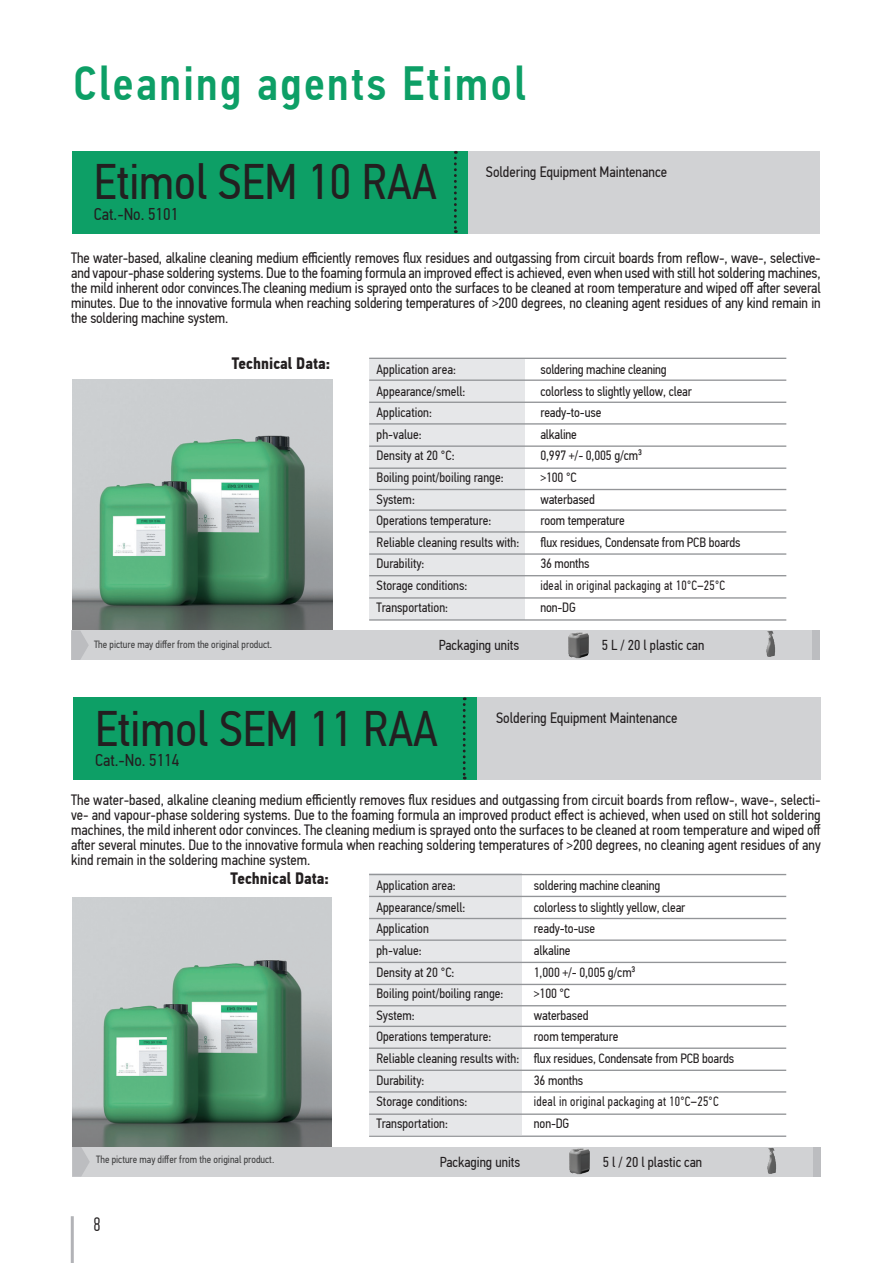
<style>
.page{position:relative;width:893px;height:1263px;background:#fff}
.page>*{position:absolute;margin:0;border:0;box-sizing:border-box;transform-origin:0 0}
.t1{font:49.8px "PF Din Text Cond Pro";color:#231f20}
.t2{font:500 48px "PF Din Text Cond Pro";letter-spacing:.05em;color:#0d9f66}
.t3{font:300 19.5px "PF Din Text Comp Pro";color:#231f20}
.t4{font:17.1px "PF Din Text Cond Pro";color:#231f20}
.t5{font:700 16.5px "PF Din Text Cond Pro";color:#231f20}
.t6{font:15px/15px "PF Din Text Cond Pro";color:#231f20;text-align:justify}
.t7{font:14.4px "PF Din Text Cond Pro";color:#231f20}
.t8{font:13.5px/21.6px "PF Din Text Cond Pro";color:#231f20}
.t9{font:10.5px "PF Din Text Cond Pro";color:#404041}
</style>
<div class="page">
<hr style="left:71px;top:1216px;width:3px;height:47px;background:#b2b3b7">
<img style="left:72px;top:897px;width:260px;height:250px">
<img style="left:73px;top:379px;width:259px;height:251px">
<div style="left:305px;top:151px;width:515px;height:82px;background:#d1d2d4"></div>
<div style="left:306px;top:697px;width:515px;height:82px;background:#d1d2d4"></div>
<div style="left:72px;top:151px;width:396px;height:82px;background:#0d9f66"></div>
<div style="left:73px;top:697px;width:403px;height:82px;background:#0d9f66"></div>
<svg style="left:454px;top:151px;width:3px;height:82px"></svg>
<svg style="left:463px;top:697px;width:3px;height:82px"></svg>
<div style="left:71px;top:630px;width:743px;height:30px;background:#d1d2d4"></div>
<svg style="left:71px;top:630px;width:18px;height:30px"></svg>
<div style="left:812px;top:630px;width:8px;height:30px;background:#bcbdc0"></div>
<img style="left:568px;top:632px;width:21px;height:27px">
<div style="left:369px;top:358px;width:156px;height:261px;background:#e6e7e9"></div>
<hr style="left:369px;top:445px;width:417px;height:2px;background:#939598">
<hr style="left:369px;top:597px;width:417px;height:2px;background:#939598">
<hr style="left:369px;top:423px;width:417px;height:2px;background:#939598">
<hr style="left:369px;top:575px;width:417px;height:1px;background:#939598">
<hr style="left:369px;top:402px;width:417px;height:1px;background:#939598">
<hr style="left:369px;top:553px;width:417px;height:2px;background:#939598">
<hr style="left:369px;top:379px;width:417px;height:2px;background:#939598">
<hr style="left:369px;top:531px;width:417px;height:2px;background:#939598">
<hr style="left:369px;top:467px;width:417px;height:2px;background:#939598">
<hr style="left:369px;top:619px;width:417px;height:2px;background:#939598">
<hr style="left:369px;top:489px;width:417px;height:1px;background:#939598">
<hr style="left:369px;top:358px;width:417px;height:1px;background:#939598">
<hr style="left:369px;top:509px;width:417px;height:2px;background:#939598">
<img style="left:766px;top:631px;width:9px;height:26px">
<div style="left:72px;top:1147px;width:743px;height:29px;background:#d1d2d4"></div>
<svg style="left:72px;top:1147px;width:18px;height:29px"></svg>
<div style="left:813px;top:1147px;width:8px;height:29px;background:#bcbdc0"></div>
<img style="left:569px;top:1148px;width:21px;height:27px">
<img style="left:767px;top:1148px;width:9px;height:26px">
<div style="left:369px;top:873px;width:152px;height:262px;background:#e6e7e9"></div>
<hr style="left:369px;top:962px;width:417px;height:1px;background:#939598">
<hr style="left:369px;top:1113px;width:417px;height:2px;background:#939598">
<hr style="left:369px;top:939px;width:417px;height:2px;background:#939598">
<hr style="left:369px;top:1091px;width:417px;height:1px;background:#939598">
<hr style="left:369px;top:918px;width:417px;height:1px;background:#939598">
<hr style="left:369px;top:1069px;width:417px;height:2px;background:#939598">
<hr style="left:369px;top:896px;width:417px;height:1px;background:#939598">
<hr style="left:369px;top:1047px;width:417px;height:2px;background:#939598">
<hr style="left:369px;top:984px;width:417px;height:1px;background:#939598">
<hr style="left:369px;top:1135px;width:417px;height:2px;background:#939598">
<hr style="left:369px;top:1005px;width:417px;height:1px;background:#939598">
<hr style="left:369px;top:874px;width:417px;height:1px;background:#939598">
<hr style="left:369px;top:1026px;width:417px;height:1px;background:#939598">
<h2 class="t2" style="left:74px;top:54px;width:454px">Cleaning agents Etimol</h2>
<h1 class="t1" style="left:94px;top:153px;width:344px">Etimol SEM 10 RAA</h1>
<p class="t4" style="left:94px;top:204px;width:86px">Cat.-No. 5101</p>
<p class="t6" style="left:486px;top:164px;width:183px">Soldering Equipment Maintenance</p>
<p class="t6" style="left:71px;top:250px;width:751px">The water-based, alkaline cleaning medium efficiently removes flux residues and outgassing from circuit boards from reflow-, wave-, selective&shy;and vapour-phase soldering systems. Due to the foaming formula an improved effect is achieved, even when used with still hot soldering machines, the mild inherent odor convinces.The cleaning medium is sprayed onto the surfaces to be cleaned at room temperature and wiped off after several minutes. Due to the innovative formula when reaching soldering temperatures of &gt;200 degrees, no cleaning agent residues of any kind remain in the soldering machine system.</p>
<p class="t5" style="left:232px;top:353px;width:100px">Technical Data:</p>
<p class="t9" style="left:94px;top:638px;width:180px">The picture may differ from the original product.</p>
<p class="t8" style="left:377px;top:358px;width:144px">Application area:<br>Appearance/smell:<br>Application:<br>ph-value:<br>Density at 20 °C:<br>Boiling point/boiling range:<br>System:<br>Operations temperature:<br>Reliable cleaning results with:<br>Durability:<br>Storage conditions:<br>Transportation:</p>
<p class="t8" style="left:540px;top:358px;width:202px">soldering machine cleaning<br>colorless to slightly yellow, clear ready-to-use<br>alkaline<br>0,997 +/- 0,005 g/cm³<br>&gt;100 °C<br>waterbased<br>room temperature<br>flux residues, Condensate from PCB boards<br>36 months<br>ideal in original packaging at 10°C–25°C non-DG</p>
<p class="t7" style="left:439px;top:636px;width:82px">Packaging units</p>
<p class="t7" style="left:602px;top:636px;width:104px">5 L / 20 l plastic can</p>
<h1 class="t1" style="left:95px;top:699px;width:344px">Etimol SEM 11 RAA</h1>
<p class="t4" style="left:95px;top:750px;width:86px">Cat.-No. 5114</p>
<p class="t6" style="left:496px;top:711px;width:183px">Soldering Equipment Maintenance</p>
<p class="t6" style="left:71px;top:792px;width:751px">The water-based, alkaline cleaning medium efficiently removes flux residues and outgassing from circuit boards from reflow-, wave-, selecti&shy;ve- and vapour-phase soldering systems. Due to the foaming formula an improved product effect is achieved, when used on still hot soldering machines, the mild inherent odor convinces. The cleaning medium is sprayed onto the surfaces to be cleaned at room temperature and wiped off after several minutes. Due to the innovative formula when reaching soldering temperatures of &gt;200 degrees, no cleaning agent residues of any kind remain in the soldering machine system.</p>
<p class="t5" style="left:230px;top:868px;width:100px">Technical Data:</p>
<p class="t9" style="left:96px;top:1153px;width:180px">The picture may differ from the original product.</p>
<h3 class="t3" style="left:94px;top:1213px;width:9px">8</h3>
<p class="t8" style="left:377px;top:875px;width:144px">Application area:<br>Appearance/smell:<br>Application<br>ph-value:<br>Density at 20 °C:<br>Boiling point/boiling range:<br>System:<br>Operations temperature:<br>Reliable cleaning results with:<br>Durability:<br>Storage conditions:<br>Transportation:</p>
<p class="t8" style="left:534px;top:875px;width:202px">soldering machine cleaning<br>colorless to slightly yellow, clear ready-to-use<br>alkaline<br>1,000 +/- 0,005 g/cm³<br>&gt;100 °C<br>waterbased<br>room temperature<br>flux residues, Condensate from PCB boards<br>36 months<br>ideal in original packaging at 10°C–25°C non-DG</p>
<p class="t7" style="left:440px;top:1153px;width:82px">Packaging units</p>
<p class="t7" style="left:603px;top:1153px;width:101px">5 l / 20 l plastic can</p>
</div>
